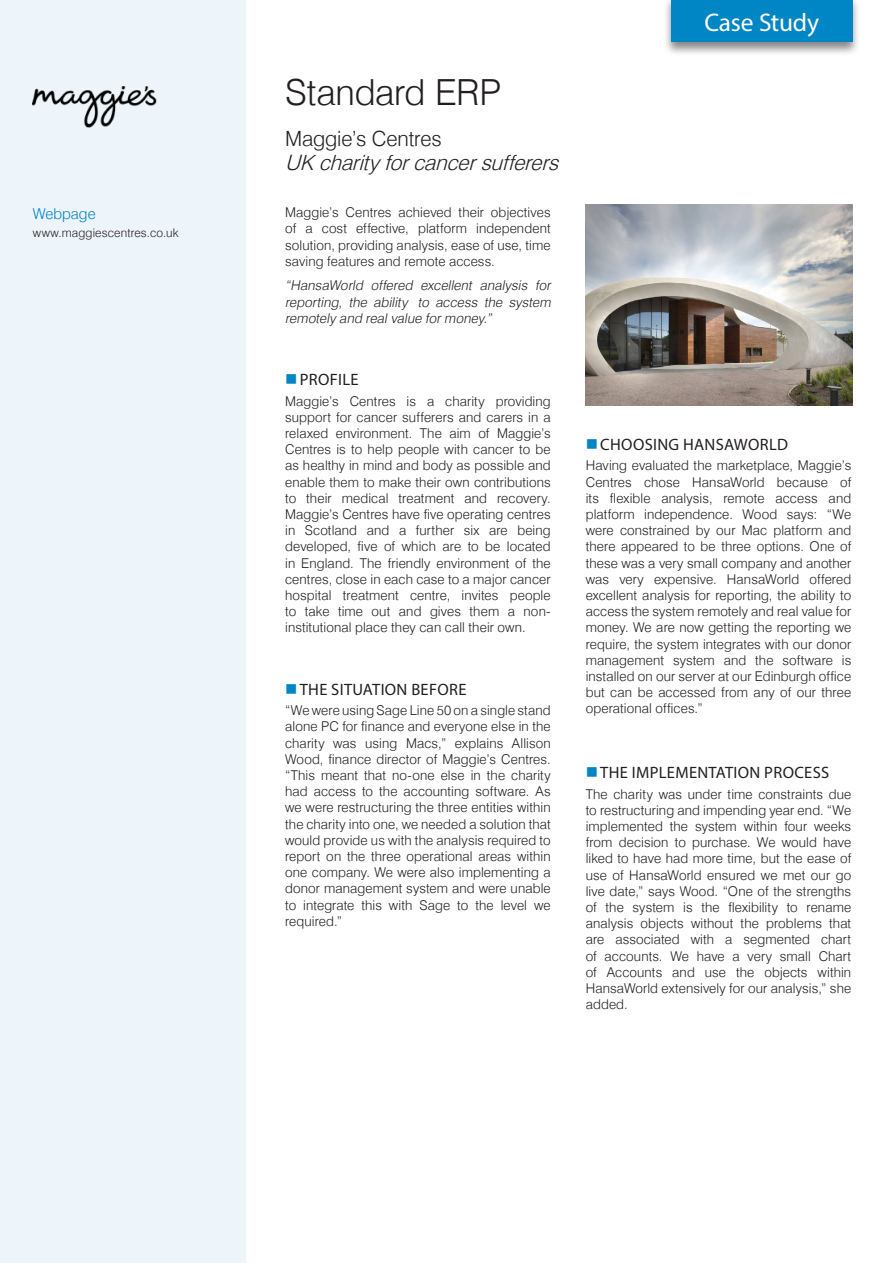
<style>
.page{position:relative;width:893px;height:1263px;background:#fff}
.page>*{position:absolute;margin:0;border:0;box-sizing:border-box;transform-origin:0 0}
.Point{font:300 36px "Swiss Delux";letter-spacing:-.005em;color:#231f20}
.Point-2{font:25.5px "Myriad Pro";letter-spacing:-.005em;color:#fff}
.Point-3{font:italic 300 21px "Swiss Delux";color:#231f20}
.Point-4{font:300 21px "Swiss Delux";letter-spacing:-.005em;color:#231f20}
.t1{font:16.5px "Myriad Pro";letter-spacing:.02em;color:#231f20}
.Point-5{font:300 15px "Swiss Delux";letter-spacing:.005em;color:#0085c5}
.text{font:300 13.5px/16.2px "Swiss Delux";letter-spacing:.01em;color:#231f20;text-align:justify}
.text-2{font:italic 300 13.5px/16.2px "Swiss Delux";color:#231f20;text-align:justify}
.Point-6{font:300 12px "Swiss Delux";letter-spacing:.01em;color:#231f20}
</style>
<div class="page">
<div style="left:0;top:0;width:246px;height:1263px;background:#edf4fa"></div>
<div style="left:663px;top:0;width:198px;height:56px;background:#231f20;opacity:.55"></div>
<div style="left:671px;top:0;width:181px;height:41px;background:#0085c5"></div>
<img style="left:586px;top:204px;width:266px;height:201px">
<img style="left:33px;top:86px;width:124px;height:42px">
<p class="Point-5" style="left:33px;top:204px;width:64px">Webpage</p>
<p class="Point-6" style="left:33px;top:226px;width:147px">www.maggiescentres.co.uk</p>
<p class="Point" style="left:285px;top:71px;width:218px">Standard ERP</p>
<p class="Point-4" style="left:285px;top:126px;width:158px">Maggie’s Centres</p>
<p class="Point-3" style="left:285px;top:150px;width:281px">UK charityforcancersufferers</p>
<p class="text" style="left:285px;top:204px;width:267px">Maggie’s Centres achieved their objectives of a cost effective, platform independent solution, providing analysis, ease of use, time saving features and remote access.</p>
<p class="text-2" style="left:285px;top:278px;width:270px">“HansaWorld offered excellent analysis for reporting, the ability to access the system remotely and realvalue formoney.”</p>
<p class="t1" style="left:300px;top:369px;width:60px">PROFILE</p>
<p class="text" style="left:285px;top:393px;width:267px">Maggie’s Centres is a charity providing support for cancer sufferers and carers in a relaxed environment. The aim of Maggie’s Centres is to help people with cancer to be as healthy in mind and body as possible and enable them to make their own contributions to their medical treatment and recovery.<br>Maggie’s Centres have five operating centres in Scotland and a further six are being developed, five of which are to be located in England. The friendly environment of the centres, close in each case to a major cancer hospital treatment centre, invites people to take time out and gives them a non&shy;institutional place they can call their own.</p>
<p class="t1" style="left:300px;top:679px;width:168px">THE SITUATION BEFORE</p>
<p class="text" style="left:285px;top:703px;width:267px">“We were using Sage Line 50 on a single stand alone PC for finance and everyone else in the charity was using Macs,” explains Allison Wood, finance director of Maggie’s Centres. “This meant that no-one else in the charity had access to the accounting software. As we were restructuring the three entities within the charity into one, we needed a solution that would provide us with the analysis required to report on the three operational areas within one company. We were also implementing a donor management system and were unable to integrate this with Sage to the level we required.”</p>
<p class="Point-2" style="left:704px;top:6px;width:116px">Case Study</p>
<p class="t1" style="left:600px;top:434px;width:189px">CHOOSING HANSAWORLD</p>
<p class="text" style="left:586px;top:458px;width:267px">Having evaluated the marketplace, Maggie’s Centres chose HansaWorld because of its flexible analysis, remote access and platform independence. Wood says: “We were constrained by our Mac platform and there appeared to be three options. One of these was a very small company and another was very expensive. HansaWorld offered excellent analysis for reporting, the ability to access the system remotely and real value for money. We are now getting the reporting we require, the system integrates with our donor management system and the software is installed on our server at our Edinburgh office but can be accessed from any of our three operational offices.”</p>
<p class="t1" style="left:600px;top:762px;width:230px">THE IMPLEMENTATION PROCESS</p>
<p class="text" style="left:586px;top:786px;width:267px">The charity was under time constraints due to restructuring and impending year end. “We implemented the system within four weeks from decision to purchase. We would have liked to have had more time, but the ease of use of HansaWorld ensured we met our go live date,” says Wood. “One of the strengths of the system is the flexibility to rename analysis objects without the problems that are associated with a segmented chart of accounts. We have a very small Chart of Accounts and use the objects within HansaWorld extensively for our analysis,” she added.</p>
</div>
